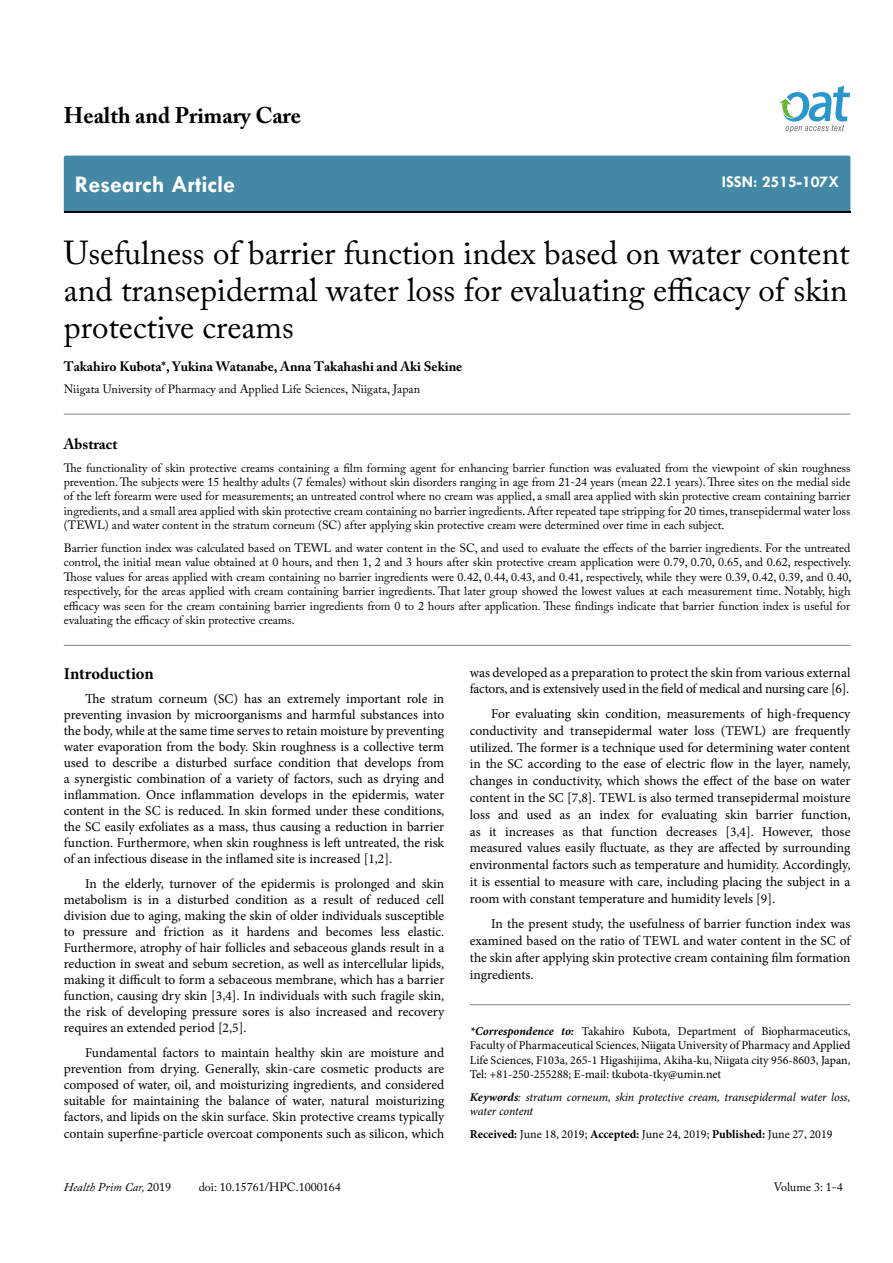
<style>
.page{position:relative;width:893px;height:1263px;background:#fff}
.page>*{position:absolute;margin:0;border:0;box-sizing:border-box;transform-origin:0 0}
.t1{font:33px/37.5px "Adobe Caslon Pro";color:#000;text-align:justify}
.t2{font:700 24px "Tw Cen";color:#fff}
.t3{font:700 22.5px "Adobe Caslon Pro";color:#000}
.t4{font:700 16.5px "Tw Cen";color:#fff}
.t5{font:700 16.5px "Minion Pro";letter-spacing:-.005em;color:#000}
.t6{font:700 15px "Adobe Caslon Pro";color:#000}
.t7{font:13.5px/16px "Minion Pro";letter-spacing:-.005em;color:#000;text-align:justify}
.t8{font:700 13.5px "Adobe Caslon Pro";color:#000}
.t9{font:12px/14.4px "Adobe Caslon Pro";color:#000;text-align:justify}
.t10{font:12px/14.4px "Minion Pro";color:#000;text-align:justify}
.t11{font:italic 12px/14.4px "Minion Pro";letter-spacing:-.01em;color:#000}
.t12{font:italic 12px "Adobe Caslon Pro";color:#000}
.s1{font-style:normal}
.s2{font-weight:700;font-style:italic}
.s3{font-weight:700}
</style>
<div class="page">
<div style="left:64px;top:156px;width:786px;height:56px;background:#4389a5"></div>
<svg style="left:779px;top:86px;width:71px;height:47px"></svg>
<hr style="left:64px;top:645px;width:786px;height:1px;background:#808285">
<hr style="left:64px;top:414px;width:786px;height:1px;background:#808285">
<hr style="left:470px;top:1004px;width:380px;height:1px;background:#808285">
<h3 class="t3" style="left:64px;top:102px;width:239px">Health and Primary Care</h3>
<h2 class="t2" style="left:75px;top:170px;width:162px">Research Article</h2>
<p class="t4" style="left:722px;top:172px;width:119px">ISSN: 2515-107X</p>
<h1 class="t1" style="left:64px;top:233px;width:787px">Usefulness of barrier function index based on water content and transepidermal water loss for evaluating efficacy of skin protective creams</h1>
<p class="t8" style="left:64px;top:358px;width:400px">Takahiro Kubota*, Yukina Watanabe, Anna Takahashi and Aki Sekine</p>
<p class="t9" style="left:64px;top:381px;width:358px">Niigata University of Pharmacy and Applied Life Sciences, Niigata, Japan</p>
<p class="t6" style="left:64px;top:435px;width:55px">Abstract</p>
<p class="t9" style="left:64px;top:460px;width:788px">The functionality of skin protective creams containing a film forming agent for enhancing barrier function was evaluated from the viewpoint of skin roughness prevention. The subjects were 15 healthy adults (7 females) without skin disorders ranging in age from 21-24 years (mean 22.1 years). Three sites on the medial side of the left forearm were used for measurements; an untreated control where no cream was applied, a small area applied with skin protective cream containing barrier ingredients, and a small area applied with skin protective cream containing no barrier ingredients. After repeated tape stripping for 20 times, transepidermal water loss (TEWL) and water content in the stratum corneum (SC) after applying skin protective cream were determined over time in each subject.</p>
<p class="t9" style="left:64px;top:541px;width:789px">Barrier function index was calculated based on TEWL and water content in the SC, and used to evaluate the effects of the barrier ingredients. For the untreated control, the initial mean value obtained at 0 hours, and then 1, 2 and 3 hours after skin protective cream application were 0.79, 0.70, 0.65, and 0.62, respectively.<br>Those values for areas applied with cream containing no barrier ingredients were 0.42, 0.44, 0.43, and 0.41, respectively, while they were 0.39, 0.42, 0.39, and 0.40, respectively, for the areas applied with cream containing barrier ingredients. That later group showed the lowest values at each measurement time. Notably, high efficacy was seen for the cream containing barrier ingredients from 0 to 2 hours after application. These findings indicate that barrier function index is useful for evaluating the efficacy of skin protective creams.</p>
<p class="t5" style="left:64px;top:662px;width:91px">Introduction</p>
<p class="t7" style="left:64px;top:691px;width:382px;text-indent:21px">The stratum corneum (SC) has an extremely important role in preventing invasion by microorganisms and harmful substances into the body, while at the same time serves to retain moisture by preventing water evaporation from the body. Skin roughness is a collective term used to describe a disturbed surface condition that develops from a synergistic combination of a variety of factors, such as drying and inflammation. Once inflammation develops in the epidermis, water content in the SC is reduced. In skin formed under these conditions, the SC easily exfoliates as a mass, thus causing a reduction in barrier function. Furthermore, when skin roughness is left untreated, the risk of an infectious disease in the inflamed site is increased [1,2].</p>
<p class="t7" style="left:64px;top:875px;width:382px;text-indent:21px">In the elderly, turnover of the epidermis is prolonged and skin metabolism is in a disturbed condition as a result of reduced cell division due to aging, making the skin of older individuals susceptible to pressure and friction as it hardens and becomes less elastic.<br>Furthermore, atrophy of hair follicles and sebaceous glands result in a reduction in sweat and sebum secretion, as well as intercellular lipids, making it difficult to form a sebaceous membrane, which has a barrier function, causing dry skin [3,4]. In individuals with such fragile skin, the risk of developing pressure sores is also increased and recovery requires an extended period [2,5].</p>
<p class="t7" style="left:64px;top:1044px;width:382px;text-indent:21px">Fundamental factors to maintain healthy skin are moisture and prevention from drying. Generally, skin-care cosmetic products are composed of water, oil, and moisturizing ingredients, and considered suitable for maintaining the balance of water, natural moisturizing factors, and lipids on the skin surface. Skin protective creams typically contain superfine-particle overcoat components such as silicon, which</p>
<p class="t12" style="left:64px;top:1180px;width:109px">Health Prim Car, <span class="s1">2019</span></p>
<p class="t9" style="left:199px;top:1180px;width:144px">doi: 10.15761/HPC.1000164</p>
<p class="t7" style="left:470px;top:664px;width:382px">was developed as a preparation to protect the skin from various external factors, and is extensively used in the field of medical and nursing care [6].</p>
<p class="t7" style="left:470px;top:705px;width:382px;line-height:16.8px;text-indent:21px">For evaluating skin condition, measurements of high-frequency conductivity and transepidermal water loss (TEWL) are frequently utilized. The former is a technique used for determining water content in the SC according to the ease of electric flow in the layer, namely, changes in conductivity, which shows the effect of the base on water content in the SC [7,8]. TEWL is also termed transepidermal moisture loss and used as an index for evaluating skin barrier function, as it increases as that function decreases [3,4]. However, those measured values easily fluctuate, as they are affected by surrounding environmental factors such as temperature and humidity. Accordingly, it is essential to measure with care, including placing the subject in a room with constant temperature and humidity levels [9].</p>
<p class="t7" style="left:470px;top:915px;width:382px;line-height:16.8px;text-indent:21px">In the present study, the usefulness of barrier function index was examined based on the ratio of TEWL and water content in the SC of the skin after applying skin protective cream containing film formation ingredients.</p>
<p class="t10" style="left:470px;top:1024px;width:382px"><span class="s2">*Correspondence to:</span> Takahiro Kubota, Department of Biopharmaceutics, Faculty of Pharmaceutical Sciences, Niigata University of Pharmacy and Applied Life Sciences, F103a, 265-1 Higashijima, Akiha-ku, Niigata city 956-8603, Japan, Tel: +81-250-255288; E-mail: tkubota-tky@umin.net</p>
<p class="t11" style="left:470px;top:1090px;width:382px"><span class="s3">Keywords</span>: stratum corneum, skin protective cream, transepidermal water loss, water content</p>
<p class="t10" style="left:470px;top:1127px;width:364px"><span class="s3">Received:</span> June 18, 2019; <span class="s3">Accepted:</span> June 24, 2019; <span class="s3">Published:</span> June 27, 2019</p>
<p class="t9" style="left:774px;top:1180px;width:71px">Volume 3: 1-4</p>
</div>
